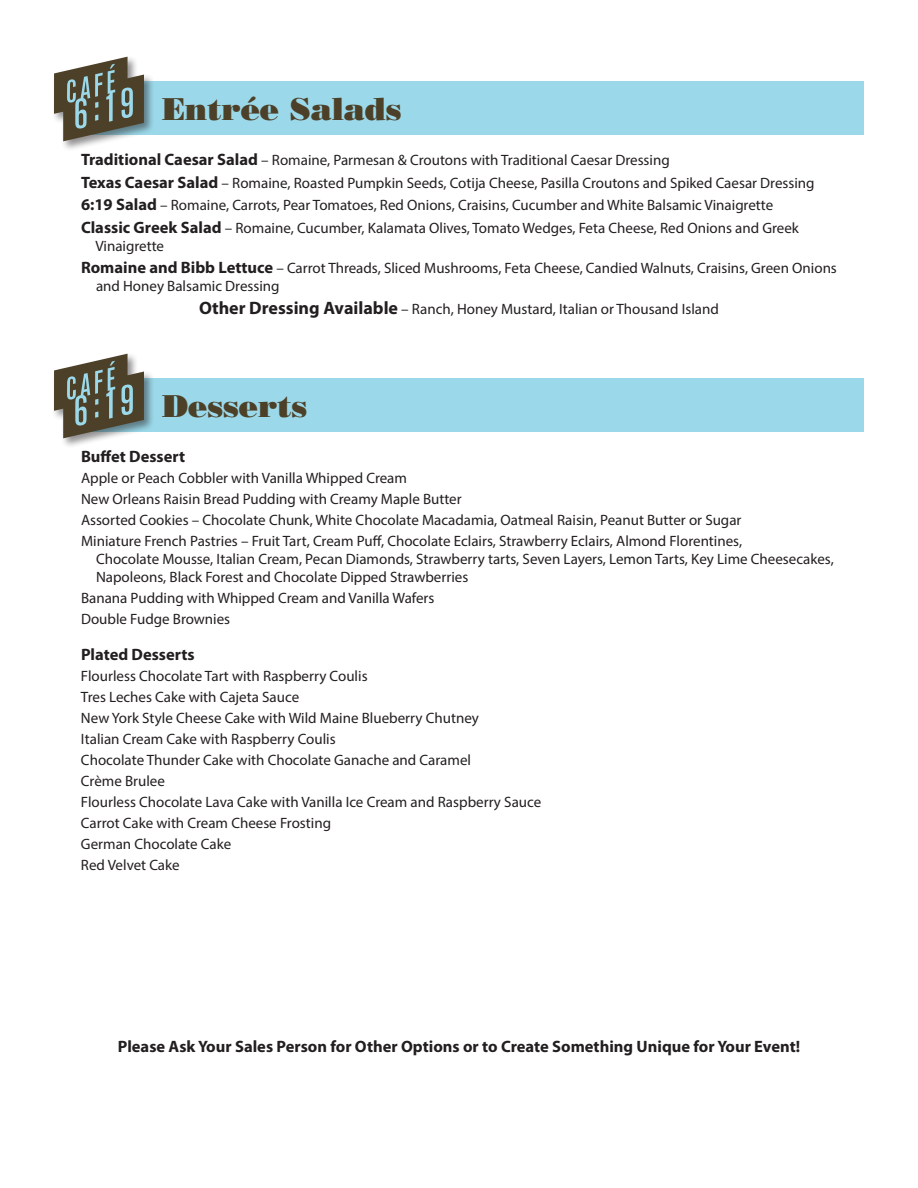
<style>
.page{position:relative;width:918px;height:1188px;background:#fff}
.page>*{position:absolute;margin:0;border:0;box-sizing:border-box;transform-origin:0 0}
.t1{font:31.5px "Bodoni Poster";color:#4d4028}
.t2{font:700 16.5px "Myriad Pro";color:#231f20}
.t3{font:15px/21px "Myriad Pro";color:#231f20}
.s1{font-weight:700;font-size:16.5px}
.s2{font-weight:700;font-size:18px}
</style>
<div class="page">
<div style="left:81px;top:81px;width:783px;height:54px;background:#9bd9ea"></div>
<div style="left:81px;top:378px;width:783px;height:54px;background:#9bd9ea"></div>
<div style="left:52px;top:55px;width:103px;height:97px;background:#231f20;opacity:.5"></div>
<svg style="left:54px;top:57px;width:90px;height:84px"></svg>
<div style="left:52px;top:352px;width:103px;height:97px;background:#231f20;opacity:.5"></div>
<svg style="left:54px;top:354px;width:90px;height:84px"></svg>
<h1 class="t1" style="left:162px;top:90px;width:241px">Entrée Salads</h1>
<p class="t3" style="left:81px;top:149px;width:735px;line-height:22.5px"><span class="s1">Traditional Caesar Salad</span> – Romaine, Parmesan &amp; Croutons with Traditional Caesar Dressing<br><span class="s1">Texas Caesar Salad</span> – Romaine, Roasted Pumpkin Seeds, Cotija Cheese, Pasilla Croutons and Spiked Caesar Dressing <span class="s1">6:19 Salad</span> – Romaine, Carrots, Pear Tomatoes, Red Onions, Craisins, Cucumber and White Balsamic Vinaigrette <span class="s1">Classic Greek Salad</span> – Romaine, Cucumber, Kalamata Olives, Tomato Wedges, Feta Cheese, Red Onions and Greek</p>
<p class="t3" style="left:81px;top:234px;width:757px;line-height:22.5px;text-indent:14px">Vinaigrette<br><span class="s1">Romaine and Bibb Lettuce</span> – Carrot Threads, Sliced Mushrooms, Feta Cheese, Candied Walnuts, Craisins, Green Onions</p>
<p class="t3" style="left:199px;top:275px;width:521px;line-height:22.5px;text-indent:-103px">and Honey Balsamic Dressing<br><span class="s2">Other Dressing Available</span> – Ranch, Honey Mustard, Italian or Thousand Island</p>
<h1 class="t1" style="left:162px;top:387px;width:147px">Desserts</h1>
<p class="t2" style="left:81px;top:446px;width:106px">Buffet Dessert</p>
<p class="t3" style="left:81px;top:468px;width:663px">Apple or Peach Cobbler with Vanilla Whipped Cream<br>New Orleans Raisin Bread Pudding with Creamy Maple Butter<br>Assorted Cookies – Chocolate Chunk, White Chocolate Macadamia, Oatmeal Raisin, Peanut Butter or Sugar Miniature French Pastries – Fruit Tart, Cream Puff, Chocolate Eclairs, Strawberry Eclairs, Almond Florentines,</p>
<p class="t3" style="left:96px;top:550px;width:739px;line-height:18px">Chocolate Mousse, Italian Cream, Pecan Diamonds, Strawberry tarts, Seven Layers, Lemon Tarts, Key Lime Cheesecakes,<br>Napoleons, Black Forest and Chocolate Dipped Strawberries</p>
<p class="t3" style="left:81px;top:588px;width:355px">Banana Pudding with Whipped Cream and Vanilla Wafers<br>Double Fudge Brownies</p>
<p class="t2" style="left:81px;top:644px;width:115px">Plated Desserts</p>
<p class="t3" style="left:81px;top:666px;width:462px">Flourless Chocolate Tart with Raspberry Coulis<br>Tres Leches Cake with Cajeta Sauce<br>New York Style Cheese Cake with Wild Maine Blueberry Chutney<br>Italian Cream Cake with Raspberry Coulis<br>Chocolate Thunder Cake with Chocolate Ganache and Caramel<br>Crème Brulee<br>Flourless Chocolate Lava Cake with Vanilla Ice Cream and Raspberry Sauce Carrot Cake with Cream Cheese Frosting<br>German Chocolate Cake<br>Red Velvet Cake</p>
<p class="t2" style="left:118px;top:1036px;width:684px">Please Ask Your Sales Person for Other Options or to Create Something Unique for Your Event!</p>
</div>
